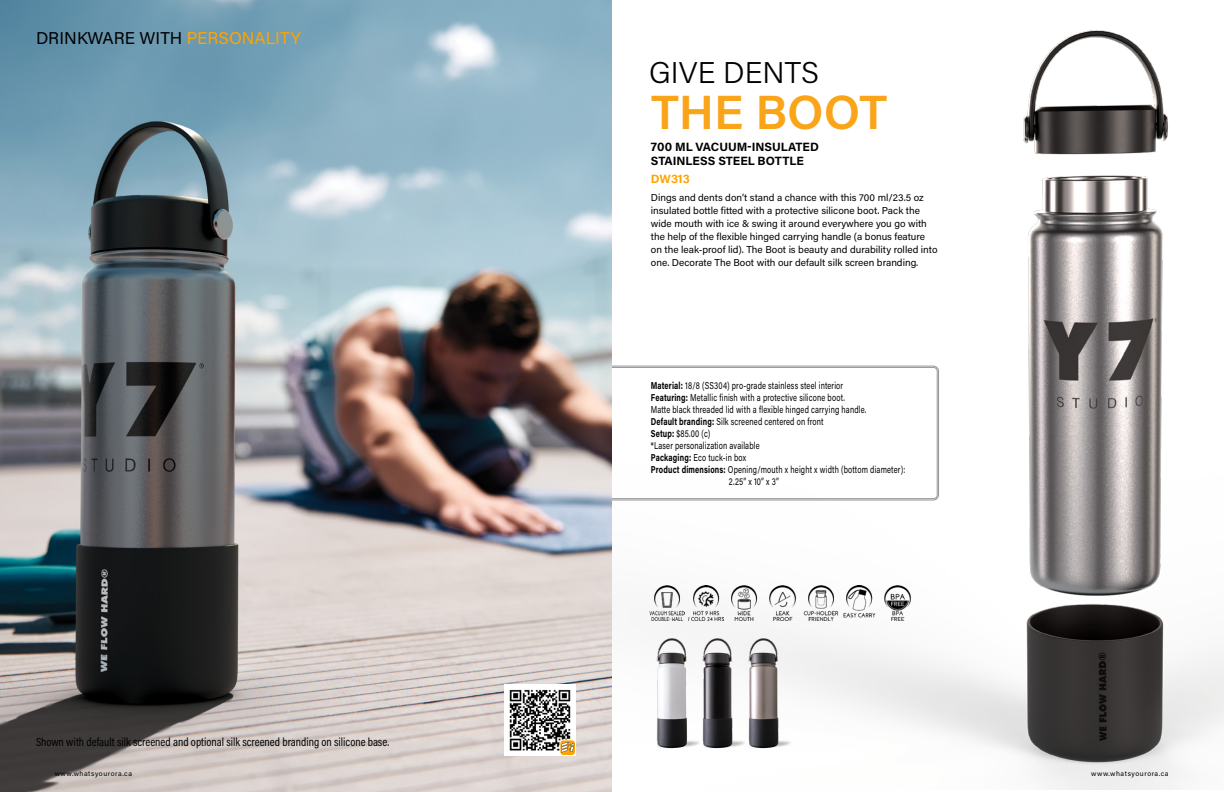
<style>
.page{position:relative;width:1224px;height:792px;background:#fff}
.page>*{position:absolute;margin:0;border:0;box-sizing:border-box;transform-origin:0 0}
.t1{font:600 48px "Acumin Pro";color:#faa41a}
.t2{font:300 30px "Acumin Pro";color:#000}
.t3{font:17.1px "Acumin Pro";color:#000}
.t4{font:12px "Acumin Pro Cond";color:#000}
.t5{font:700 12px/14.4px "Acumin Pro";color:#000}
.t6{font:700 12px "Acumin Pro";letter-spacing:-.005em;color:#ffa300}
.t7{font:10px "Acumin Pro";letter-spacing:.005em;color:#000;scale:.75 1}
.t8{font:10px/13px "Acumin Pro";letter-spacing:.005em;color:#000}
.t9{font:7px "Acumin Pro";letter-spacing:.075em;color:#000}
.s1{color:#ffa300}
.s2{font-weight:700}
</style>
<div class="page">
<img style="left:649px;top:30px;width:575px;height:760px">
<img style="left:704px;top:633px;width:37px;height:123px">
<img style="left:741px;top:633px;width:55px;height:123px">
<img style="left:649px;top:633px;width:55px;height:123px">
<img style="left:0;top:0;width:612px;height:792px">
<svg style="left:611px;top:365px;width:328px;height:136px"></svg>
<img style="left:650px;top:585px;width:35px;height:36px">
<img style="left:841px;top:585px;width:36px;height:36px">
<img style="left:765px;top:585px;width:35px;height:36px">
<img style="left:688px;top:585px;width:35px;height:36px">
<img style="left:726px;top:585px;width:36px;height:36px">
<img style="left:803px;top:585px;width:35px;height:36px">
<img style="left:880px;top:585px;width:35px;height:36px">
<img style="left:504px;top:684px;width:72px;height:72px">
<svg style="left:559px;top:739px;width:17px;height:17px"></svg>
<div style="left:560px;top:740px;width:15px;height:15px;background:#ffa300;border-radius:3px"></div>
<svg style="left:561px;top:742px;width:13px;height:11px"></svg>
<h3 class="t3" style="left:36px;top:26px;width:266px">DRINKWARE WITH <span class="s1">PERSONALITY</span></h3>
<p class="t4" style="left:36px;top:734px;width:355px">Shown with default silk screened and optional silk screened branding on silicone base.</p>
<h2 class="t2" style="left:649px;top:52px;width:171px">GIVE DENTS</h2>
<h1 class="t1" style="left:651px;top:79px;width:238px">THE BOOT</h1>
<p class="t5" style="left:651px;top:139px;width:169px">700 ML VACUUM-INSULATED<br>STAINLESS STEEL BOTTLE</p>
<p class="t6" style="left:651px;top:171px;width:40px">DW313</p>
<p class="t8" style="left:651px;top:191px;width:288px">Dings and dents don’t stand a chance with this 700 ml/23.5 oz insulated bottle fitted with a protective silicone boot. Pack the wide mouth with ice &amp; swing it around everywhere you go with the help of the flexible hinged carrying handle (a bonus feature on the leak-proof lid). The Boot is beauty and durability rolled into one. Decorate The Boot with our default silk screen branding.</p>
<p class="t7" style="left:651px;top:379px;width:258px"><span class="s2">Material:</span> 18/8 (SS304) pro-grade stainless steel interior</p>
<p class="t7" style="left:651px;top:391px;width:260px"><span class="s2">Featuring:</span> Metallic finish with a protective silicone boot.</p>
<p class="t7" style="left:651px;top:403px;width:289px">Matte black threaded lid with a flexible hinged carrying handle.</p>
<p class="t7" style="left:651px;top:415px;width:232px"><span class="s2">Default branding:</span> Silk screened centered on front</p>
<p class="t7" style="left:651px;top:427px;width:81px"><span class="s2">Setup:</span> $85.00 (c)</p>
<p class="t7" style="left:651px;top:439px;width:147px">*Laser personalization available</p>
<p class="t7" style="left:651px;top:451px;width:129px"><span class="s2">Packaging:</span> Eco tuck-in box</p>
<p class="t7" style="left:651px;top:463px;width:341px"><span class="s2">Product dimensions:</span> Opening/mouth x height x width (bottom diameter):</p>
<p class="t7" style="left:729px;top:475px;width:68px">2.25” x 10” x 3”</p>
<p class="t9" style="left:55px;top:769px;width:79px">www.whatsyourora.ca</p>
<p class="t9" style="left:1091px;top:769px;width:79px">www.whatsyourora.ca</p>
</div>
